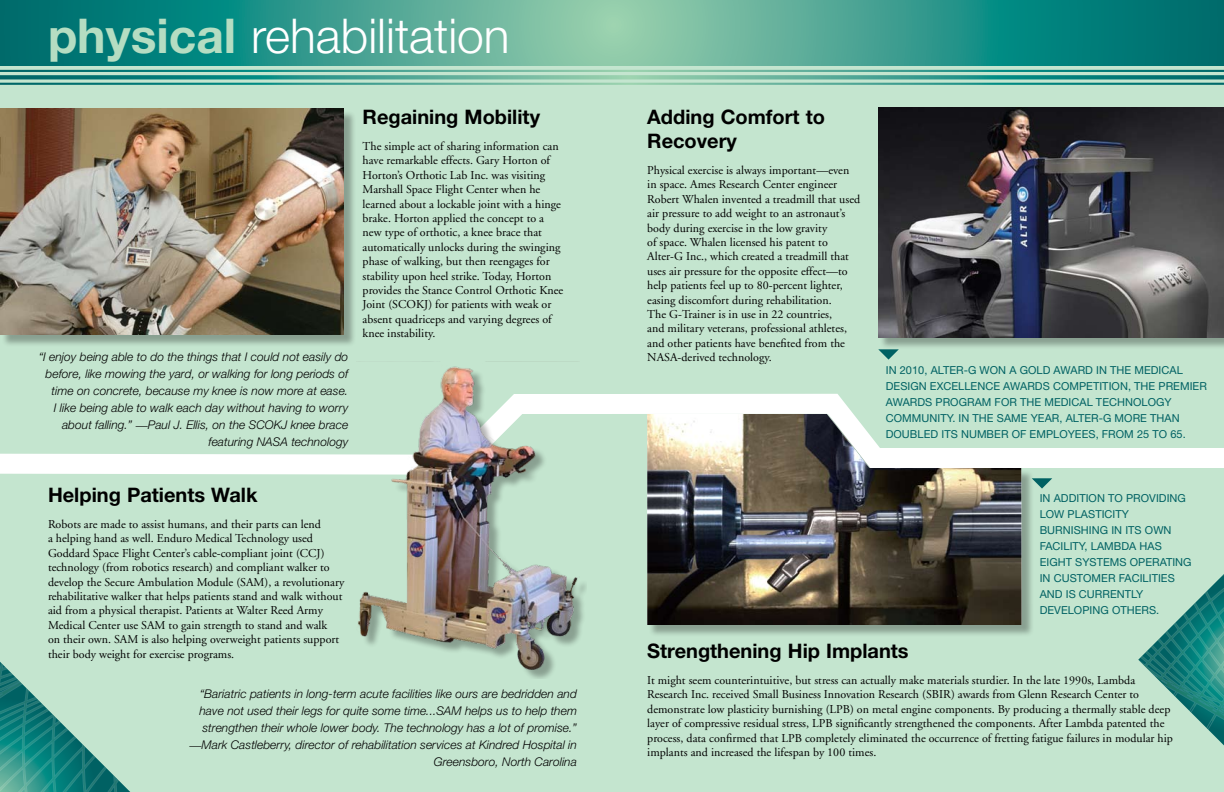
<style>
.page{position:relative;width:1224px;height:792px;background:#c4e5cf}
.page>*{position:absolute;margin:0;border:0;box-sizing:border-box;transform-origin:0 0}
.Spread_Title{font:300 48px "Helvetica Neue";color:#fff}
.Spread_Title-2{font:700 20px/24px "Helvetica Neue";color:#000}
.Body_Text{font:12px/14.4px "Adobe Garamond";color:#000}
.Call_Out{font:italic 300 12px/17px "Helvetica Neue";color:#000;text-align:right}
.Fast_Fact{font:11px/16px "Helvetica Neue";letter-spacing:.005em;color:#006163}
.s1{font-weight:700;color:#b5ddc2}
.s2{font-family:"Adobe Garamond";font-weight:400;font-style:normal}
</style>
<div class="page">
<hr style="left:0;top:70px;width:1224px;height:2px;background:#fff">
<svg style="left:0;top:75px;width:1224px;height:4px;background:#3c9b8e"></svg>
<hr style="left:0;top:83px;width:1224px;height:2px;background:#fff">
<svg style="left:0;top:0;width:1224px;height:65px;background:#389a8c"></svg>
<svg style="left:0;top:394px;width:591px;height:81px"></svg>
<svg style="left:0;top:662px;width:130px;height:130px"></svg>
<div style="left:2px;top:110px;width:354px;height:237px;background:#000;opacity:.3"></div>
<img style="left:0;top:109px;width:344px;height:225px">
<div style="left:358px;top:362px;width:229px;height:317px;background:#000;opacity:.3"></div>
<img style="left:357px;top:361px;width:223px;height:313px">
<div style="left:649px;top:416px;width:385px;height:222px;background:#000;opacity:.3"></div>
<img style="left:647px;top:478px;width:375px;height:147px">
<svg style="left:591px;top:393px;width:633px;height:85px"></svg>
<svg style="left:1032px;top:478px;width:20px;height:11px"></svg>
<svg style="left:1138px;top:574px;width:86px;height:171px"></svg>
<svg style="left:878px;top:349px;width:20px;height:11px"></svg>
<div style="left:880px;top:110px;width:344px;height:240px;background:#000;opacity:.3"></div>
<img style="left:878px;top:108px;width:346px;height:229px">
<p class="Spread_Title" style="left:48px;top:6px;width:463px"><span class="s1">physical</span> rehabilitation</p>
<p class="Call_Out" style="left:39px;top:348px;width:311px">“I enjoy being able to do the things that I could not easily do before, like mowing the yard, or walking for long periods of time on concrete, because my knee is now more at ease.<br>I like being able to walk each day without having to worry about falling.” <span class="s2">—</span>Paul J. Ellis, on the SCOKJ knee brace featuring NASA technology</p>
<p class="Spread_Title-2" style="left:48px;top:482px;width:211px">Helping Patients Walk</p>
<p class="Body_Text" style="left:48px;top:517px;width:298px">Robots are made to assist humans, and their parts can lend<br>a helping hand as well. Enduro Medical Technology used Goddard Space Flight Center’s cable-compliant joint (CCJ) technology (from robotics research) and compliant walker to develop the Secure Ambulation Module (SAM), a revolutionary rehabilitative walker that helps patients stand and walk without aid from a physical therapist. Patients at Walter Reed Army Medical Center use SAM to gain strength to stand and walk<br>on their own. SAM is also helping overweight patients support their body weight for exercise programs.</p>
<p class="Spread_Title-2" style="left:363px;top:104px;width:179px">Regaining Mobility</p>
<p class="Body_Text" style="left:363px;top:139px;width:202px">The simple act of sharing information can have remarkable effects. Gary Horton of Horton’s Orthotic Lab Inc. was visiting Marshall Space Flight Center when he learned about a lockable joint with a hinge brake. Horton applied the concept to a new type of orthotic, a knee brace that automatically unlocks during the swinging phase of walking, but then reengages for stability upon heel strike. Today, Horton provides the Stance Control Orthotic Knee Joint (SCOKJ) for patients with weak or absent quadriceps and varying degrees of knee instability.</p>
<p class="Call_Out" style="left:190px;top:685px;width:389px">“Bariatric patients in long-term acute facilities like ours are bedridden and have not used their legs for quite some time...SAM helps us to help them strengthen their whole lower body. The technology has a lot of promise.” <span class="s2">—</span>Mark Castleberry, director of rehabilitation services at Kindred Hospital in Greensboro, North Carolina</p>
<p class="Spread_Title-2" style="left:647px;top:104px;width:179px">Adding Comfort to<br>Recovery</p>
<p class="Body_Text" style="left:647px;top:163px;width:214px">Physical exercise is always important—even in space. Ames Research Center engineer Robert Whalen invented a treadmill that used air pressure to add weight to an astronaut’s body during exercise in the low gravity<br>of space. Whalen licensed his patent to Alter-G Inc., which created a treadmill that uses air pressure for the opposite effect—to help patients feel up to 80-percent lighter, easing discomfort during rehabilitation.<br>The G-Trainer is in use in 22 countries,<br>and military veterans, professional athletes, and other patients have benefited from the NASA-derived technology.</p>
<p class="Fast_Fact" style="left:886px;top:362px;width:323px;text-indent:192px">RD IN TH E MEDICAL<br>DESIGN EXCELLENCE AWARDS COM PETITION , TH E PREMI ER<br>AWA</p>
<p class="Fast_Fact" style="left:886px;top:362px;width:177px">IN 2010, ALTER-G WON A GOLD AWA</p>
<p class="Fast_Fact" style="left:886px;top:394px;width:287px;text-indent:24px">RDS PROGRAM FOR TH E M EDICAL TECHNOLOGY<br>COMM UNITY. IN TH E SAM</p>
<p class="Fast_Fact" style="left:886px;top:410px;width:302px;text-indent:135px">E YEAR, ALTER-G M ORE THAN<br>DOUBLED ITS N UM BER OF EM PLOYEES, FROM 25 TO 65.</p>
<p class="Fast_Fact" style="left:1040px;top:490px;width:148px">IN ADDITION TO PROVI DING<br>LOW PLAS</p>
<p class="Fast_Fact" style="left:1095px;top:506px;width:35px">TI CITY</p>
<p class="Fast_Fact" style="left:1040px;top:522px;width:31px">BURNISHIN</p>
<p class="Fast_Fact" style="left:1040px;top:522px;width:153px;text-indent:60px">G IN ITS OWN<br>FACILITY, LAM BDA HAS<br>EIGHT SYSTEMS OPERATING<br>IN CUSTOM ER FACILITI ES<br>AN D IS CURRENTLY<br>DEVELOPING OTH ERS.</p>
<p class="Spread_Title-2" style="left:647px;top:638px;width:263px">Strengthening Hip Implants</p>
<p class="Body_Text" style="left:647px;top:673px;width:527px">It might seem counterintuitive, but stress can actually make materials sturdier. In the late 1990s, Lambda Research Inc. received Small Business Innovation Research (SBIR) awards from Glenn Research Center to demonstrate low plasticity burnishing (LPB) on metal engine components. By producing a thermally stable deep layer of compressive residual stress, LPB significantly strengthened the components. After Lambda patented the process, data confirmed that LPB completely eliminated the occurrence of fretting fatigue failures in modular hip implants and increased the lifespan by 100 times.</p>
</div>
